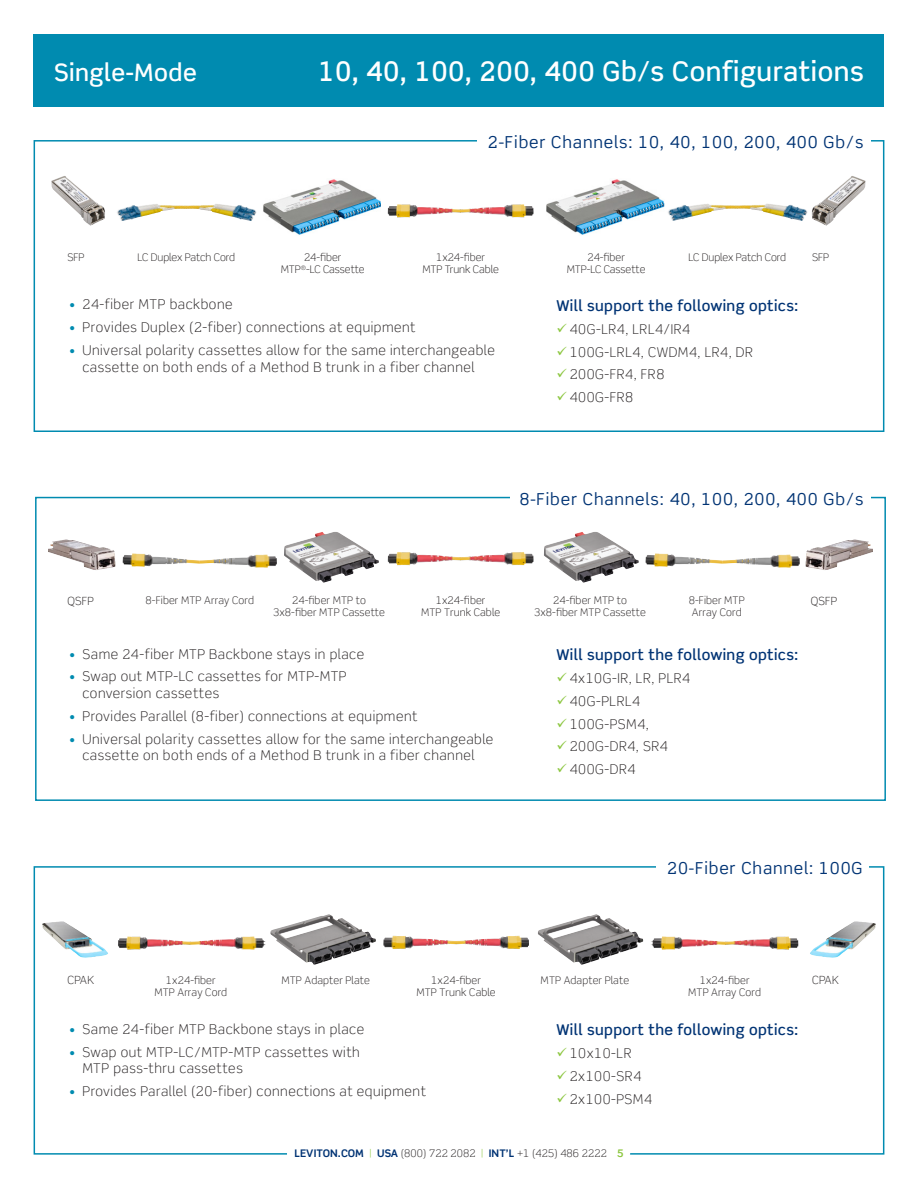
<style>
.page{position:relative;width:918px;height:1188px;background:#fff}
.page>*{position:absolute;margin:0;border:0;box-sizing:border-box;transform-origin:0 0}
.Bullet_Headers{font:500 27px "Scene Std";letter-spacing:.02em;color:#fff}
.Bullet_Headers-2{font:500 24px "Scene Std";letter-spacing:.02em;color:#fff}
.t1{font:16.5px "Scene Std";letter-spacing:.05em;color:#013374}
.t2{font:500 15px "Scene Std";letter-spacing:.025em;color:#013374}
.t3{font:300 13.5px/16.2px "Scene Std";letter-spacing:.04em;color:#231f20;text-align:center}
.t4{font:300 11.25px "Scene Std";letter-spacing:.02em;color:#231f20}
.t5{font:300 10.5px/12px "Scene Std";letter-spacing:.01em;color:#231f20;text-align:center}
.s1{color:#008bb0}
.s2{color:#8bc63e}
.s3{font-weight:700;color:#013374}
.s4{font-weight:700;color:#8bc63e}
</style>
<div class="page">
<img style="left:388px;top:204px;width:146px;height:14px">
<div style="left:35px;top:497px;width:851px;height:304px;border:2px solid #008bb0"></div>
<img style="left:263px;top:179px;width:118px;height:56px">
<img style="left:546px;top:179px;width:118px;height:56px">
<div style="left:34px;top:34px;width:850px;height:73px;background:#008bb0"></div>
<div style="left:34px;top:140px;width:850px;height:292px;border:2px solid #008bb0"></div>
<div style="left:34px;top:866px;width:850px;height:289px;border:2px solid #008bb0"></div>
<img style="left:806px;top:539px;width:67px;height:31px">
<img style="left:48px;top:539px;width:68px;height:31px">
<img style="left:42px;top:921px;width:29px;height:29px">
<img style="left:815px;top:921px;width:40px;height:27px">
<img style="left:812px;top:176px;width:54px;height:50px">
<img style="left:51px;top:176px;width:54px;height:50px">
<img style="left:184px;top:204px;width:73px;height:17px">
<img style="left:117px;top:204px;width:39px;height:17px">
<img style="left:735px;top:204px;width:73px;height:17px">
<img style="left:668px;top:204px;width:39px;height:17px">
<div style="left:477px;top:125px;width:393px;height:33px;background:#fff"></div>
<div style="left:510px;top:482px;width:360px;height:32px;background:#fff"></div>
<div style="left:657px;top:850px;width:212px;height:36px;background:#fff"></div>
<img style="left:383px;top:936px;width:146px;height:13px">
<img style="left:118px;top:936px;width:148px;height:14px">
<img style="left:651px;top:936px;width:147px;height:14px">
<img style="left:270px;top:914px;width:106px;height:51px">
<img style="left:284px;top:532px;width:95px;height:51px">
<img style="left:538px;top:914px;width:105px;height:51px">
<img style="left:544px;top:532px;width:95px;height:51px">
<img style="left:388px;top:552px;width:146px;height:13px">
<img style="left:645px;top:553px;width:22px;height:14px">
<img style="left:761px;top:555px;width:29px;height:4px">
<img style="left:123px;top:553px;width:21px;height:14px">
<img style="left:239px;top:555px;width:28px;height:4px">
<div style="left:287px;top:1141px;width:344px;height:25px;background:#fff"></div>
<p class="Bullet_Headers-2" style="left:54px;top:57px;width:144px">Single-Mode</p>
<p class="Bullet_Headers" style="left:318px;top:54px;width:547px">10, 40, 100, 200, 400 Gb/s Configurations</p>
<p class="t1" style="left:488px;top:131px;width:377px">2-Fiber Channels: 10, 40, 100, 200, 400 Gb/s</p>
<p class="t5" style="left:68px;top:251px;width:19px">SFP</p>
<p class="t5" style="left:281px;top:251px;width:85px;line-height:12.6px">24-fiber<br>MTP<sup>®</sup>-LC Cassette</p>
<p class="t5" style="left:567px;top:251px;width:80px;line-height:12.6px">24-fiber<br>MTP-LC Cassette</p>
<p class="t5" style="left:137px;top:251px;width:99px">LC Duplex Patch Cord</p>
<p class="t5" style="left:688px;top:251px;width:99px">LC Duplex Patch Cord</p>
<p class="t5" style="left:812px;top:251px;width:19px">SFP</p>
<p class="t5" style="left:436px;top:251px;width:50px">1x24-fiber</p>
<p class="t5" style="left:422px;top:264px;width:78px">MTP Trunk Cable</p>
<p class="t3" style="left:69px;top:297px;width:165px"><span class="s1">•</span> 24-fiber MTP backbone</p>
<p class="t3" style="left:69px;top:320px;width:348px"><span class="s1">•</span> Provides Duplex (2-fiber) connections at equipment</p>
<p class="t3" style="left:69px;top:343px;width:427px"><span class="s1">•</span> Universal polarity cassettes allow for the same interchangeable cassette on both ends of a Method B trunk in a fiber channel</p>
<p class="t2" style="left:556px;top:296px;width:243px">Will support the following optics:</p>
<p class="t3" style="left:556px;top:321px;width:135px"><span class="s2">✓</span> 40G-LR4, LRL4/IR4</p>
<p class="t3" style="left:556px;top:344px;width:198px"><span class="s2">✓</span> 100G-LRL4, CWDM4, LR4, DR</p>
<p class="t3" style="left:556px;top:367px;width:109px"><span class="s2">✓</span> 200G-FR4, FR8</p>
<p class="t3" style="left:556px;top:390px;width:78px"><span class="s2">✓</span> 400G-FR8</p>
<p class="t1" style="left:519px;top:488px;width:346px">8-Fiber Channels: 40, 100, 200, 400 Gb/s</p>
<p class="t5" style="left:146px;top:595px;width:110px">8-Fiber MTP Array Cord</p>
<p class="t5" style="left:689px;top:595px;width:57px;text-align:left">8-Fiber MTP<br>Array Cord</p>
<p class="t5" style="left:273px;top:595px;width:113px">24-fiber MTP to<br>3x8-fiber MTP Cassette</p>
<p class="t5" style="left:534px;top:595px;width:113px">24-fiber MTP to<br>3x8-fiber MTP Cassette</p>
<p class="t5" style="left:436px;top:595px;width:51px">1x24-fiber</p>
<p class="t5" style="left:421px;top:607px;width:81px">MTP Trunk Cable</p>
<p class="t4" style="left:68px;top:594px;width:28px">QSFP</p>
<p class="t4" style="left:811px;top:594px;width:28px">QSFP</p>
<p class="t3" style="left:69px;top:646px;width:297px"><span class="s1">•</span> Same 24-fiber MTP Backbone stays in place</p>
<p class="t3" style="left:82px;top:669px;width:266px;text-align:left;text-indent:-14px"><span class="s1">•</span> Swap out MTP-LC cassettes for MTP-MTP conversion cassettes</p>
<p class="t3" style="left:69px;top:708px;width:350px"><span class="s1">•</span> Provides Parallel (8-fiber) connections at equipment</p>
<p class="t3" style="left:69px;top:731px;width:426px"><span class="s1">•</span> Universal polarity cassettes allow for the same interchangeable cassette on both ends of a Method B trunk in a fiber channel</p>
<p class="t2" style="left:556px;top:645px;width:243px">Will support the following optics:</p>
<p class="t3" style="left:556px;top:670px;width:135px"><span class="s2">✓</span> 4x10G-IR, LR, PLR4</p>
<p class="t3" style="left:556px;top:693px;width:85px"><span class="s2">✓</span> 40G-PLRL4</p>
<p class="t3" style="left:556px;top:716px;width:94px"><span class="s2">✓</span> 100G-PSM4,</p>
<p class="t3" style="left:556px;top:739px;width:113px"><span class="s2">✓</span> 200G-DR4, SR4</p>
<p class="t3" style="left:556px;top:762px;width:80px"><span class="s2">✓</span> 400G-DR4</p>
<p class="t1" style="left:667px;top:858px;width:197px">20-Fiber Channel: 100G</p>
<p class="t4" style="left:68px;top:974px;width:28px">CPAK</p>
<p class="t5" style="left:166px;top:974px;width:51px">1x24-fiber</p>
<p class="t5" style="left:154px;top:986px;width:74px">MTP Array Cord</p>
<p class="t5" style="left:281px;top:974px;width:90px">MTP Adapter Plate</p>
<p class="t5" style="left:541px;top:974px;width:90px">MTP Adapter Plate</p>
<p class="t4" style="left:812px;top:974px;width:28px">CPAK</p>
<p class="t5" style="left:431px;top:974px;width:51px">1x24-fiber</p>
<p class="t5" style="left:417px;top:986px;width:81px">MTP Trunk Cable</p>
<p class="t5" style="left:700px;top:974px;width:51px">1x24-fiber</p>
<p class="t5" style="left:688px;top:986px;width:74px">MTP Array Cord</p>
<p class="t3" style="left:69px;top:1021px;width:297px"><span class="s1">•</span> Same 24-fiber MTP Backbone stays in place</p>
<p class="t3" style="left:82px;top:1044px;width:279px;text-align:left;text-indent:-14px"><span class="s1">•</span> Swap out MTP-LC/MTP-MTP cassettes with<br>MTP pass-thru cassettes</p>
<p class="t3" style="left:69px;top:1083px;width:358px"><span class="s1">•</span> Provides Parallel (20-fiber) connections at equipment</p>
<p class="t2" style="left:556px;top:1020px;width:243px">Will support the following optics:</p>
<p class="t3" style="left:556px;top:1045px;width:77px"><span class="s2">✓</span> 10x10-LR</p>
<p class="t3" style="left:556px;top:1068px;width:86px"><span class="s2">✓</span> 2x100-SR4</p>
<p class="t3" style="left:556px;top:1091px;width:97px"><span class="s2">✓</span> 2x100-PSM4</p>
<p class="t5" style="left:294px;top:1147px;width:331px"><span class="s3">LEVITON.COM</span> <span class="s2">|</span> <span class="s3">USA</span> (800) 722 2082 <span class="s2">|</span> <span class="s3">INT’L</span> +1 (425) 486 2222 <span class="s4">5</span></p>
</div>
